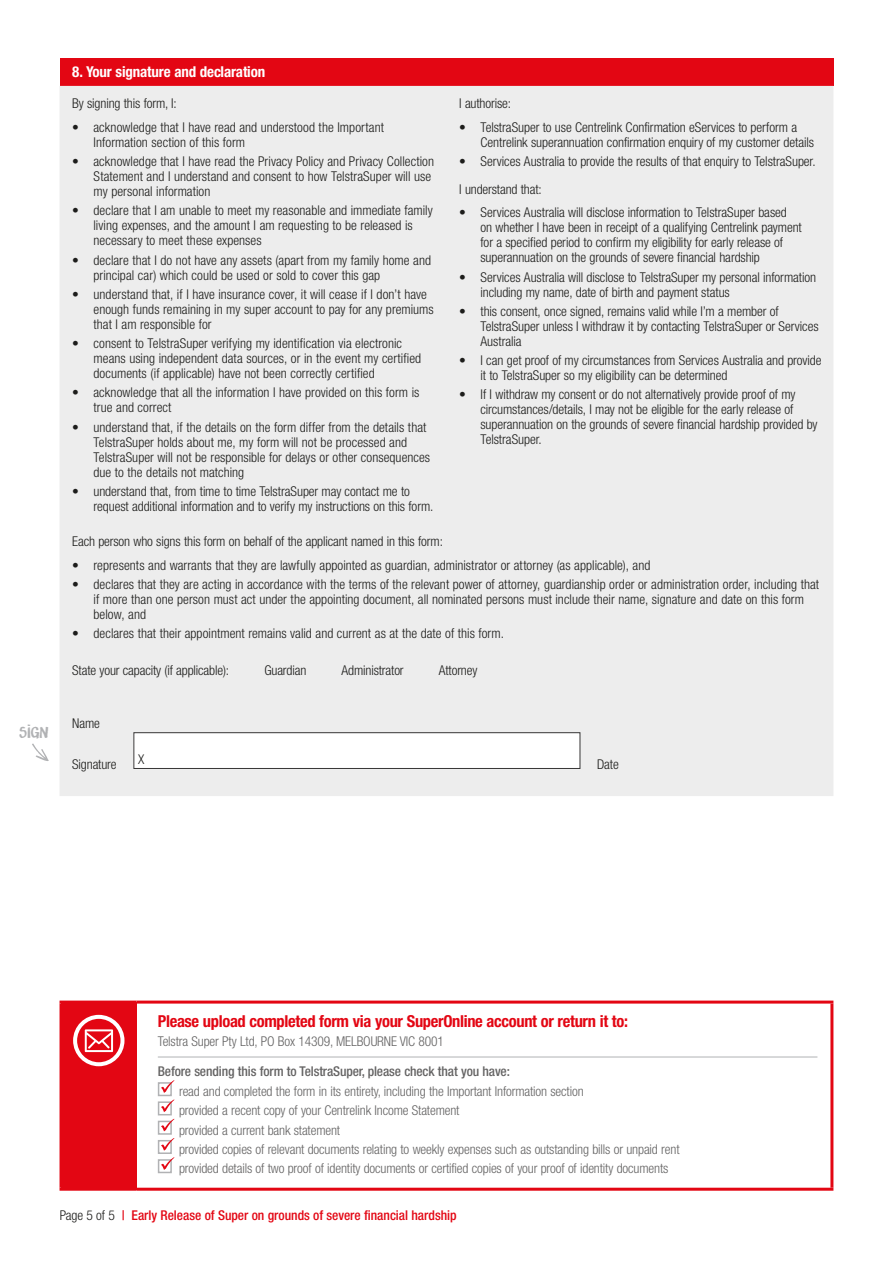
<style>
.page{position:relative;width:893px;height:1263px;background:#fff}
.page>*{position:absolute;margin:0;border:0;box-sizing:border-box;transform-origin:0 0}
.DID_YOU_KNOW__Heading{font:700 condensed 16.5px "Helvetica Neue LT Std";letter-spacing:-.02em;color:#e30613}
.BODY__Section_Heading_-_option_2{font:700 condensed 15px "Helvetica Neue LT Std";letter-spacing:-.01em;color:#fff}
.t1{font:15px "ATOMICO";color:#b1b2b4}
.BODY__Body_text{font:300 condensed 13.5px/15px "Helvetica Neue LT Std";color:#1d1d1b}
.BODY__Body_text-2{font:300 condensed 13.5px "Helvetica Neue LT Std";letter-spacing:-.01em;color:#646363}
.t2{font:500 condensed 13.5px "Helvetica Neue LT Std";color:#e30613}
.BODY__Body_text-3{font:500 condensed 13.5px "Helvetica Neue LT Std";letter-spacing:-.01em;color:#646363}
.FORM__Table{font:300 condensed 13.5px "Helvetica Neue LT Std";color:#1d1d1b}
.s1{font-weight:300;color:#1d1d1b}
</style>
<div class="page">
<svg style="left:32px;top:743px;width:17px;height:18px"></svg>
<div style="left:61px;top:1002px;width:76px;height:187px;background:#e30613"></div>
<hr style="left:60px;top:1003px;width:3px;height:185px;background:#e30613">
<hr style="left:60px;top:1000px;width:77px;height:3px;background:#e30613">
<hr style="left:60px;top:1188px;width:77px;height:3px;background:#e30613">
<hr style="left:137px;top:1000px;width:696px;height:3px;background:#e30613">
<hr style="left:830px;top:1003px;width:3px;height:185px;background:#e30613">
<hr style="left:137px;top:1188px;width:696px;height:3px;background:#e30613">
<svg style="left:73px;top:1015px;width:51px;height:51px"></svg>
<hr style="left:158px;top:1057px;width:659px;height:1px;background:#b1b2b4">
<div style="left:158px;top:1082px;width:14px;height:14px;border:2px solid #b1b2b4"></div>
<svg style="left:161px;top:1080px;width:13px;height:13px"></svg>
<div style="left:158px;top:1101px;width:14px;height:14px;border:2px solid #b1b2b4"></div>
<svg style="left:161px;top:1099px;width:13px;height:13px"></svg>
<div style="left:158px;top:1121px;width:14px;height:14px;border:2px solid #b1b2b4"></div>
<svg style="left:161px;top:1119px;width:13px;height:12px"></svg>
<div style="left:158px;top:1140px;width:14px;height:14px;border:2px solid #b1b2b4"></div>
<svg style="left:161px;top:1138px;width:13px;height:13px"></svg>
<div style="left:158px;top:1159px;width:14px;height:14px;border:2px solid #b1b2b4"></div>
<svg style="left:161px;top:1157px;width:13px;height:13px"></svg>
<div style="left:60px;top:58px;width:773px;height:28px;background:#e30613"></div>
<div style="left:60px;top:86px;width:773px;height:710px;background:#ededed"></div>
<div style="left:134px;top:733px;width:446px;height:35px;background:#fff"></div>
<div style="left:134px;top:732px;width:446px;height:37px;border:1px solid #373636"></div>
<p class="t1" style="left:20px;top:721px;width:30px">SIGN</p>
<p class="BODY__Section_Heading_-_option_2" style="left:72px;top:63px;width:195px">8. Your signature and declaration</p>
<p class="BODY__Body_text" style="left:72px;top:96px;width:106px">By signing this form, I:</p>
<p class="BODY__Body_text" style="left:94px;top:119px;width:292px;text-indent:-21px">• acknowledge that I have read and understood the Important<br>Information section of this form</p>
<p class="BODY__Body_text" style="left:94px;top:154px;width:342px;text-indent:-21px">• acknowledge that I have read the Privacy Policy and Privacy Collection<br>Statement and I understand and consent to how TelstraSuper will use my personal information</p>
<p class="BODY__Body_text" style="left:94px;top:203px;width:341px;text-indent:-21px">• declare that I am unable to meet my reasonable and immediate family living expenses, and the amount I am requesting to be released is necessary to meet these expenses</p>
<p class="BODY__Body_text" style="left:94px;top:252px;width:339px;text-indent:-21px">• declare that I do not have any assets (apart from my family home and principal car) which could be used or sold to cover this gap</p>
<p class="BODY__Body_text" style="left:94px;top:286px;width:342px;text-indent:-21px">• understand that, if I have insurance cover, it will cease if I don’t have enough funds remaining in my super account to pay for any premiums that I am responsible for</p>
<p class="BODY__Body_text" style="left:94px;top:336px;width:329px;text-indent:-21px">• consent to TelstraSuper verifying my identification via electronic means using independent data sources, or in the event my certified documents (if applicable) have not been correctly certified</p>
<p class="BODY__Body_text" style="left:94px;top:385px;width:327px;text-indent:-21px">• acknowledge that all the information I have provided on this form is true and correct</p>
<p class="BODY__Body_text" style="left:94px;top:419px;width:338px;text-indent:-21px">• understand that, if the details on the form differ from the details that TelstraSuper holds about me, my form will not be processed and TelstraSuper will not be responsible for delays or other consequences due to the details not matching</p>
<p class="BODY__Body_text" style="left:94px;top:483px;width:341px;text-indent:-21px">• understand that, from time to time TelstraSuper may contact me to request additional information and to verify my instructions on this form.</p>
<p class="BODY__Body_text" style="left:459px;top:96px;width:53px">I authorise:</p>
<p class="BODY__Body_text" style="left:480px;top:119px;width:335px;text-indent:-21px">• TelstraSuper to use Centrelink Confirmation eServices to perform a<br>Centrelink superannuation confirmation enquiry of my customer details</p>
<p class="BODY__Body_text" style="left:459px;top:154px;width:358px">• Services Australia to provide the results of that enquiry to TelstraSuper.</p>
<p class="BODY__Body_text" style="left:459px;top:181px;width:84px">I understand that:</p>
<p class="BODY__Body_text" style="left:480px;top:205px;width:323px;text-indent:-21px">• Services Australia will disclose information to TelstraSuper based on whether I have been in receipt of a qualifying Centrelink payment for a specified period to confirm my eligibility for early release of superannuation on the grounds of severe financial hardship</p>
<p class="BODY__Body_text" style="left:480px;top:269px;width:337px;text-indent:-21px">• Services Australia will disclose to TelstraSuper my personal information including my name, date of birth and payment status</p>
<p class="BODY__Body_text" style="left:480px;top:303px;width:340px;text-indent:-21px">• this consent, once signed, remains valid while I’m a member of<br>TelstraSuper unless I withdraw it by contacting TelstraSuper or Services<br>Australia</p>
<p class="BODY__Body_text" style="left:480px;top:353px;width:343px;text-indent:-21px">• I can get proof of my circumstances from Services Australia and provide it to TelstraSuper so my eligibility can be determined</p>
<p class="BODY__Body_text" style="left:480px;top:387px;width:339px;text-indent:-21px">• If I withdraw my consent or do not alternatively provide proof of my circumstances/details, I may not be eligible for the early release of superannuation on the grounds of severe financial hardship provided by TelstraSuper.</p>
<p class="BODY__Body_text" style="left:72px;top:534px;width:372px">Each person who signs this form on behalf of the applicant named in this form:</p>
<p class="BODY__Body_text" style="left:72px;top:557px;width:580px">• represents and warrants that they are lawfully appointed as guardian, administrator or attorney (as applicable), and</p>
<p class="BODY__Body_text" style="left:94px;top:577px;width:727px;text-indent:-21px">• declares that they are acting in accordance with the terms of the relevant power of attorney, guardianship order or administration order, including that if more than one person must act under the appointing document, all nominated persons must include their name, signature and date on this form below, and</p>
<p class="BODY__Body_text" style="left:72px;top:626px;width:433px">• declares that their appointment remains valid and current as at the date of this form.</p>
<p class="BODY__Body_text" style="left:72px;top:662px;width:158px">State your capacity (if applicable):</p>
<p class="BODY__Body_text" style="left:264px;top:662px;width:44px">Guardian</p>
<p class="BODY__Body_text" style="left:342px;top:662px;width:64px">Administrator</p>
<p class="BODY__Body_text" style="left:439px;top:662px;width:40px">Attorney</p>
<p class="BODY__Body_text" style="left:72px;top:716px;width:29px">Name</p>
<p class="BODY__Body_text" style="left:72px;top:756px;width:46px">Signature</p>
<p class="FORM__Table" style="left:138px;top:751px;width:8px">X</p>
<p class="BODY__Body_text" style="left:597px;top:756px;width:23px">Date</p>
<p class="DID_YOU_KNOW__Heading" style="left:158px;top:1011px;width:472px">Please upload completed form via your SuperOnline account or return it to:</p>
<p class="BODY__Body_text-2" style="left:158px;top:1033px;width:288px">Telstra Super Pty Ltd, PO Box 14309, MELBOURNE VIC 8001</p>
<p class="BODY__Body_text-3" style="left:158px;top:1063px;width:354px">Before sending this form to TelstraSuper, please check that you have:</p>
<p class="BODY__Body_text-2" style="left:179px;top:1084px;width:406px">read and completed the form in its entirety, including the Important Information section</p>
<p class="BODY__Body_text-2" style="left:179px;top:1103px;width:282px">provided a recent copy of your Centrelink Income Statement</p>
<p class="BODY__Body_text-2" style="left:179px;top:1122px;width:163px">provided a current bank statement</p>
<p class="BODY__Body_text-2" style="left:179px;top:1141px;width:502px">provided copies of relevant documents relating to weekly expenses such as outstanding bills or unpaid rent</p>
<p class="BODY__Body_text-2" style="left:179px;top:1161px;width:491px">provided details of two proof of identity documents or certified copies of your proof of identity documents</p>
<p class="t2" style="left:60px;top:1207px;width:399px"><span class="s1">Page 5 of 5</span> | Early Release of Super on grounds of severe financial hardship</p>
</div>
